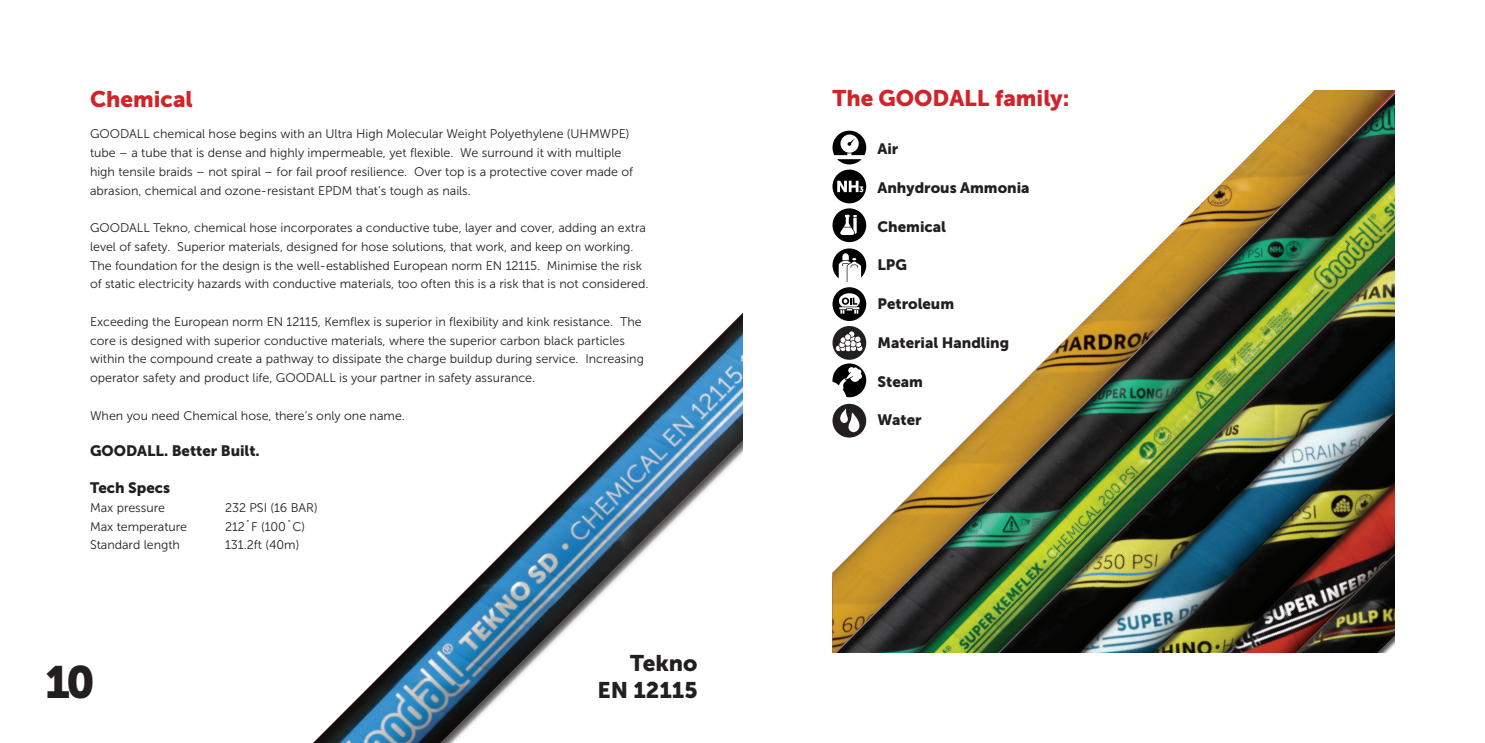
<style>
.page{position:relative;width:1485px;height:743px;background:#fff}
.page>*{position:absolute;margin:0;border:0;box-sizing:border-box;transform-origin:0 0}
.t1{font:45px "Museo Sans 900";color:#231f20}
.t2{font:22.5px "Museo Sans 900";color:#d1232a}
.t3{font:22.5px "Museo Sans 900";color:#231f20}
.t4{font:15px "Museo Sans 900";color:#231f20}
.t5{font:12.5px/18.8px "Museo Sans 300";color:#231f20}
</style>
<div class="page">
<svg style="left:313px;top:313px;width:429px;height:429px"></svg>
<img style="left:832px;top:90px;width:563px;height:562px">
<h2 class="t2" style="left:90px;top:86px;width:104px">Chemical</h2>
<p class="t5" style="left:90px;top:125px;width:545px">GOODALL chemical hose begins with an Ultra High Molecular Weight Polyethylene (UHMWPE) tube – a tube that is dense and highly impermeable, yet flexible. We surround it with multiple high tensile braids – not spiral – for fail proof resilience. Over top is a protective cover made of abrasion, chemical and ozone-resistant EPDM that’s tough as nails.</p>
<p class="t5" style="left:90px;top:218px;width:560px">GOODALL Tekno, chemical hose incorporates a conductive tube, layer and cover, adding an extra level of safety. Superior materials, designed for hose solutions, that work, and keep on working.<br>The foundation for the design is the well-established European norm EN 12115. Minimise the risk of static electricity hazards with conductive materials, too often this is a risk that is not considered.</p>
<p class="t5" style="left:90px;top:312px;width:556px">Exceeding the European norm EN 12115, Kemflex is superior in flexibility and kink resistance. The core is designed with superior conductive materials, where the superior carbon black particles within the compound create a pathway to dissipate the charge buildup during service. Increasing operator safety and product life, GOODALL is your partner in safety assurance.</p>
<p class="t5" style="left:90px;top:406px;width:317px">When you need Chemical hose, there’s only one name.</p>
<p class="t4" style="left:90px;top:442px;width:171px">GOODALL. Better Built.</p>
<p class="t4" style="left:90px;top:479px;width:82px">Tech Specs</p>
<p class="t5" style="left:90px;top:498px;width:77px">Max pressure</p>
<p class="t5" style="left:225px;top:498px;width:94px">232 PSI (16 BAR)</p>
<p class="t5" style="left:90px;top:517px;width:99px">Max temperature</p>
<p class="t5" style="left:225px;top:517px;width:82px">212˚F (100˚C)</p>
<p class="t5" style="left:90px;top:536px;width:92px">Standard length</p>
<p class="t5" style="left:225px;top:536px;width:76px">131.2ft (40m)</p>
<h1 class="t1" style="left:45px;top:656px;width:51px">10</h1>
<h2 class="t3" style="left:630px;top:650px;width:69px">Tekno</h2>
<h2 class="t3" style="left:598px;top:677px;width:101px">EN 12115</h2>
<h2 class="t2" style="left:832px;top:86px;width:239px">The GOODALL family:</h2>
<p class="t4" style="left:878px;top:140px;width:22px">Air</p>
<p class="t4" style="left:878px;top:179px;width:154px">Anhydrous Ammonia</p>
<p class="t4" style="left:878px;top:218px;width:70px">Chemical</p>
<p class="t4" style="left:878px;top:256px;width:31px">LPG</p>
<p class="t4" style="left:878px;top:295px;width:78px">Petroleum</p>
<p class="t4" style="left:878px;top:334px;width:133px">Material Handling</p>
<p class="t4" style="left:878px;top:373px;width:47px">Steam</p>
<p class="t4" style="left:878px;top:411px;width:46px">Water</p>
</div>
